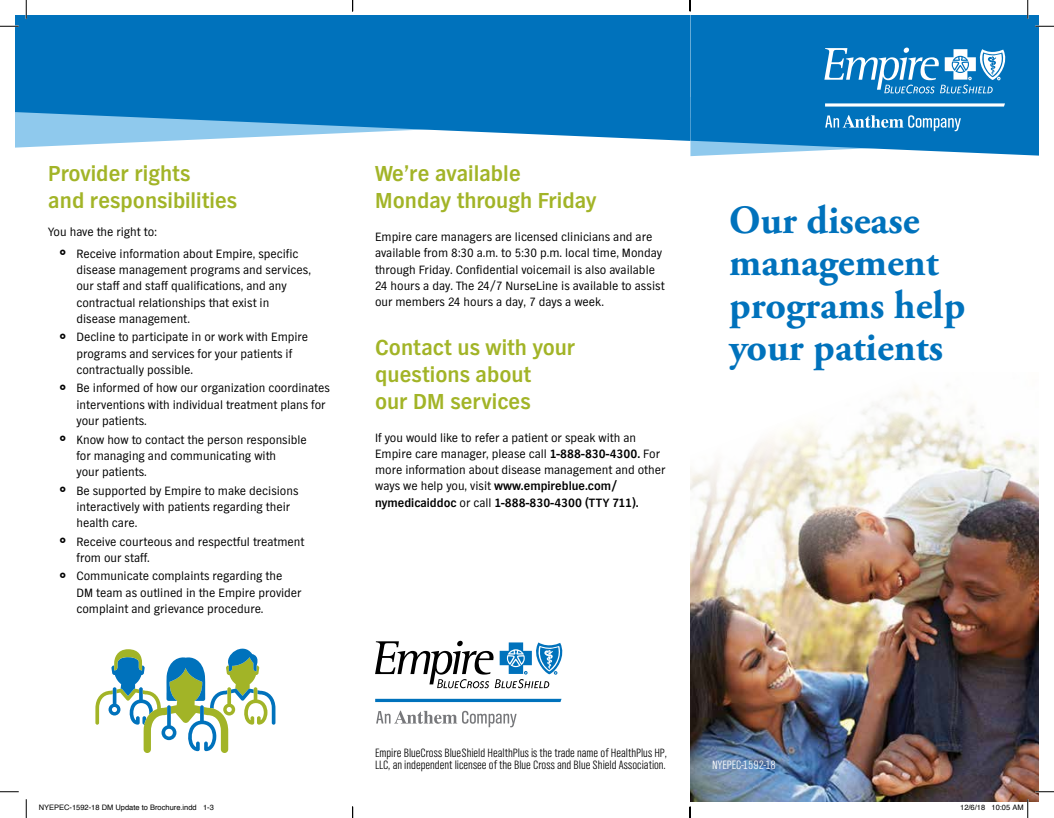
<style>
.page{position:relative;width:1054px;height:818px;background:#fff}
.page>*{position:absolute;margin:0;border:0;box-sizing:border-box;transform-origin:0 0}
.t1{font:700 40px/42.5px "Adobe Garamond Pro";color:#0072bc}
.t2{font:700 22.5px/27px "TV Nord EF";color:#a2b427}
.t3{font:12.5px/16.2px "TV Nord EF";color:#000}
.t4{font:300 12.5px/12.5px "TV Nord Cond EF";color:#000}
.t5{font:300 12.5px "TV Nord Cond EF";color:#fff}
.t6{font:7.5px "Helvetica";color:#000}
.s1{font-weight:700}
</style>
<div class="page">
<div style="left:690px;top:15px;width:349px;height:33px;background:#0072bc"></div>
<svg style="left:15px;top:141px;width:148px;height:7px"></svg>
<svg style="left:15px;top:15px;width:675px;height:126px;background:#147dc2"></svg>
<img style="left:690px;top:386px;width:349px;height:415px">
<svg style="left:690px;top:48px;width:349px;height:108px;background:#2687c6"></svg>
<svg style="left:376px;top:710px;width:141px;height:17px"></svg>
<svg style="left:375px;top:698px;width:186px;height:4px"></svg>
<svg style="left:375px;top:640px;width:188px;height:48px"></svg>
<svg style="left:95px;top:648px;width:180px;height:105px"></svg>
<svg style="left:0;top:25px;width:19px;height:2px"></svg>
<svg style="left:1035px;top:25px;width:19px;height:2px"></svg>
<svg style="left:0;top:791px;width:19px;height:1px"></svg>
<svg style="left:1035px;top:790px;width:19px;height:2px"></svg>
<svg style="left:25px;top:0;width:2px;height:19px"></svg>
<svg style="left:25px;top:799px;width:2px;height:19px"></svg>
<svg style="left:1027px;top:0;width:1px;height:19px"></svg>
<svg style="left:991px;top:799px;width:37px;height:19px"></svg>
<svg style="left:352px;top:806px;width:1px;height:12px"></svg>
<svg style="left:689px;top:0;width:2px;height:11px"></svg>
<svg style="left:689px;top:806px;width:2px;height:12px"></svg>
<h2 class="t2" style="left:48px;top:160px;width:190px">Provider rights<br>and responsibilities</h2>
<p class="t3" style="left:76px;top:221px;width:224px;line-height:21.9px;text-indent:-28px">You have the right to:<br>Receive information about Empire, specific</p>
<p class="t3" style="left:76px;top:262px;width:236px">disease management programs and services, our staff and staff qualifications, and any contractual relationships that exist in disease management.</p>
<p class="t3" style="left:76px;top:329px;width:233px">Decline to participate in or work with Empire programs and services for your patients if contractually possible.</p>
<p class="t3" style="left:76px;top:380px;width:255px">Be informed of how our organization coordinates interventions with individual treatment plans for your patients.</p>
<p class="t3" style="left:76px;top:431px;width:232px">Know how to contact the person responsible for managing and communicating with<br>your patients.</p>
<p class="t3" style="left:76px;top:482px;width:223px">Be supported by Empire to make decisions interactively with patients regarding their health care.</p>
<p class="t3" style="left:76px;top:533px;width:229px">Receive courteous and respectful treatment from our staff.</p>
<p class="t3" style="left:76px;top:568px;width:227px">Communicate complaints regarding the<br>DM team as outlined in the Empire provider complaint and grievance procedure.</p>
<h2 class="t2" style="left:375px;top:160px;width:223px">We’re available<br>Monday through Friday</h2>
<p class="t3" style="left:375px;top:228px;width:291px">Empire care managers are licensed clinicians and are available from 8:30 a.m. to 5:30 p.m. local time, Monday through Friday. Confidential voicemail is also available 24 hours a day. The 24/7 NurseLine is available to assist our members 24 hours a day, 7 days a week.</p>
<h2 class="t2" style="left:375px;top:334px;width:202px">Contact us with your questions about<br>our DM services</h2>
<p class="t3" style="left:375px;top:429px;width:292px">If you would like to refer a patient or speak with an Empire care manager, please call <span class="s1">1-888-830-4300.</span> For more information about disease management and other ways we help you, visit <span class="s1">www.empireblue.com/ nymedicaiddoc</span> or call <span class="s1">1-888-830-4300 (TTY 711).</span></p>
<h1 class="t1" style="left:729px;top:199px;width:238px">Our disease management programs help your patients</h1>
<p class="t4" style="left:375px;top:746px;width:293px">Empire BlueCross BlueShield HealthPlus is the trade name of HealthPlus HP,<br>LLC, an independent licensee of the Blue Cross and Blue Shield Association.</p>
<p class="t5" style="left:712px;top:758px;width:65px">NYEPEC-1592-18</p>
<p class="t6" style="left:39px;top:802px;width:177px">NYEPEC-1592-18 DM Update to Brochure.indd 1-3</p>
<p class="t6" style="left:960px;top:802px;width:65px">12/6/18 10:05 AM</p>
</div>
